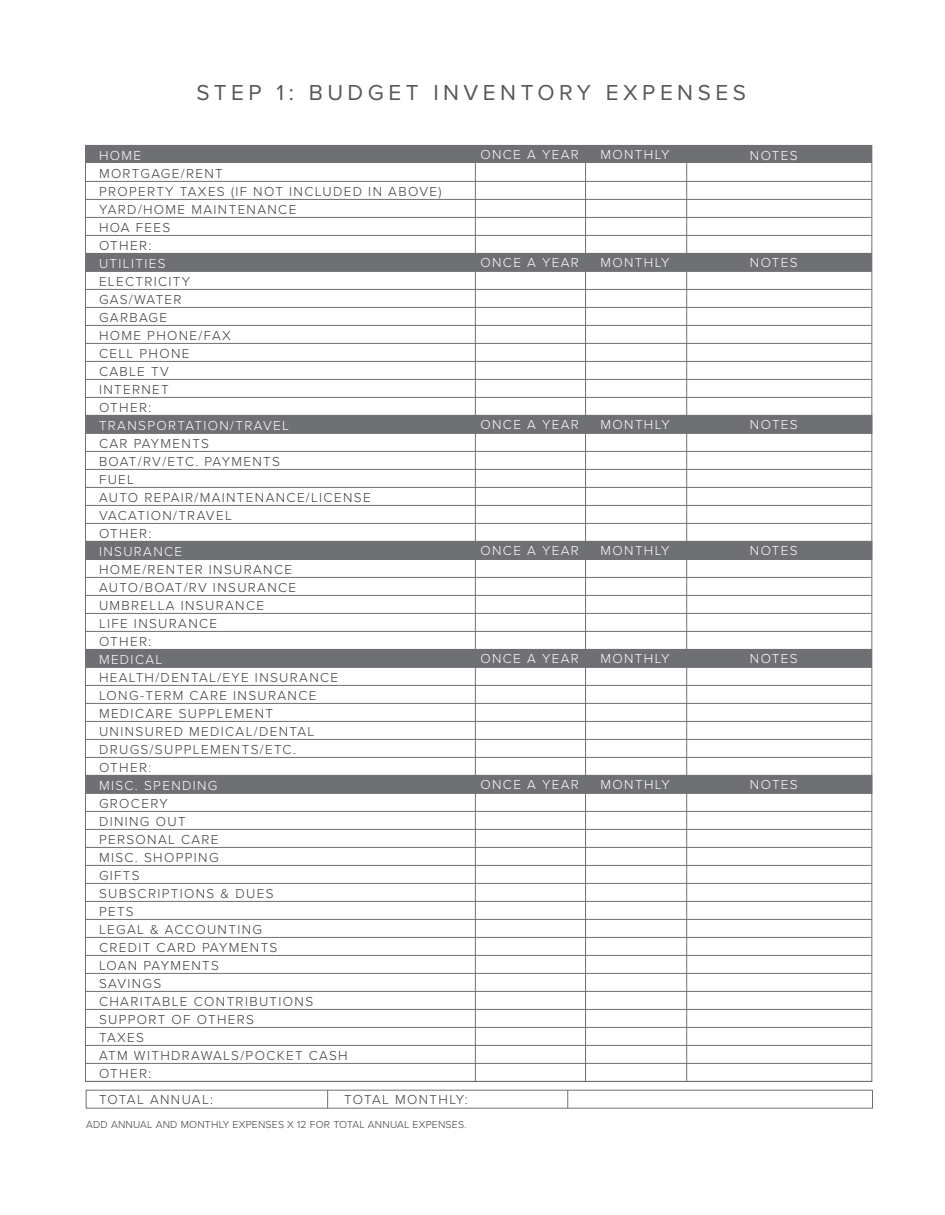
<style>
.page{position:relative;width:945px;height:1215px;background:#fff}
.page>*{position:absolute;margin:0;border:0;box-sizing:border-box;transform-origin:0 0}
.t1{font:22.5px "Proxima Nova";letter-spacing:.2em;color:#59595c}
.t2{font:300 13.5px/18px "Proxima Nova";letter-spacing:.1em;color:#3e3e3f}
.t3{font:300 13.5px "Proxima Nova";letter-spacing:.1em;color:#fff}
.t4{font:300 10.5px "Proxima Nova";letter-spacing:.02em;color:#3e3e3f}
.s1{color:#6f7073}
.s2{color:#fff}
</style>
<div class="page">
<div style="left:86px;top:253px;width:786px;height:18px;background:#6f7073"></div>
<div style="left:86px;top:415px;width:786px;height:18px;background:#6f7073"></div>
<div style="left:86px;top:541px;width:786px;height:18px;background:#6f7073"></div>
<div style="left:86px;top:775px;width:786px;height:18px;background:#6f7073"></div>
<div style="left:86px;top:145px;width:786px;height:18px;background:#6f7073"></div>
<div style="left:85px;top:415px;width:787px;height:19px;border:1px solid #6f7073"></div>
<div style="left:86px;top:649px;width:786px;height:18px;background:#6f7073"></div>
<div style="left:85px;top:775px;width:787px;height:19px;border:1px solid #6f7073"></div>
<hr style="left:86px;top:181px;width:786px;height:1px;background:#6f7073">
<hr style="left:86px;top:199px;width:786px;height:1px;background:#6f7073">
<hr style="left:86px;top:217px;width:786px;height:1px;background:#6f7073">
<hr style="left:86px;top:235px;width:786px;height:1px;background:#6f7073">
<hr style="left:86px;top:271px;width:786px;height:1px;background:#6f7073">
<hr style="left:86px;top:289px;width:786px;height:1px;background:#6f7073">
<hr style="left:86px;top:307px;width:786px;height:1px;background:#6f7073">
<hr style="left:86px;top:325px;width:786px;height:1px;background:#6f7073">
<hr style="left:86px;top:343px;width:786px;height:1px;background:#6f7073">
<hr style="left:86px;top:361px;width:786px;height:1px;background:#6f7073">
<hr style="left:86px;top:379px;width:786px;height:1px;background:#6f7073">
<hr style="left:86px;top:397px;width:786px;height:1px;background:#6f7073">
<hr style="left:86px;top:415px;width:786px;height:1px;background:#6f7073">
<hr style="left:86px;top:451px;width:786px;height:1px;background:#6f7073">
<hr style="left:86px;top:469px;width:786px;height:1px;background:#6f7073">
<hr style="left:86px;top:487px;width:786px;height:1px;background:#6f7073">
<hr style="left:86px;top:505px;width:786px;height:1px;background:#6f7073">
<hr style="left:86px;top:523px;width:786px;height:1px;background:#6f7073">
<hr style="left:86px;top:559px;width:786px;height:1px;background:#6f7073">
<hr style="left:86px;top:577px;width:786px;height:1px;background:#6f7073">
<hr style="left:86px;top:595px;width:786px;height:1px;background:#6f7073">
<hr style="left:86px;top:613px;width:786px;height:1px;background:#6f7073">
<hr style="left:86px;top:631px;width:786px;height:1px;background:#6f7073">
<hr style="left:86px;top:667px;width:786px;height:1px;background:#6f7073">
<hr style="left:86px;top:685px;width:786px;height:1px;background:#6f7073">
<hr style="left:86px;top:703px;width:786px;height:1px;background:#6f7073">
<hr style="left:86px;top:721px;width:786px;height:1px;background:#6f7073">
<hr style="left:86px;top:739px;width:786px;height:1px;background:#6f7073">
<hr style="left:86px;top:757px;width:786px;height:1px;background:#6f7073">
<hr style="left:86px;top:775px;width:786px;height:1px;background:#6f7073">
<hr style="left:86px;top:811px;width:786px;height:1px;background:#6f7073">
<hr style="left:86px;top:829px;width:786px;height:1px;background:#6f7073">
<hr style="left:86px;top:847px;width:786px;height:1px;background:#6f7073">
<hr style="left:86px;top:865px;width:786px;height:1px;background:#6f7073">
<hr style="left:86px;top:883px;width:786px;height:1px;background:#6f7073">
<hr style="left:86px;top:901px;width:786px;height:1px;background:#6f7073">
<hr style="left:86px;top:919px;width:786px;height:1px;background:#6f7073">
<hr style="left:86px;top:937px;width:786px;height:1px;background:#6f7073">
<hr style="left:86px;top:955px;width:786px;height:1px;background:#6f7073">
<hr style="left:86px;top:973px;width:786px;height:1px;background:#6f7073">
<hr style="left:86px;top:991px;width:786px;height:1px;background:#6f7073">
<hr style="left:86px;top:1009px;width:786px;height:1px;background:#6f7073">
<hr style="left:86px;top:1027px;width:786px;height:1px;background:#6f7073">
<hr style="left:86px;top:1045px;width:786px;height:1px;background:#6f7073">
<hr style="left:86px;top:1063px;width:786px;height:1px;background:#6f7073">
<hr style="left:475px;top:145px;width:1px;height:936px;background:#6f7073">
<hr style="left:585px;top:145px;width:1px;height:936px;background:#6f7073">
<hr style="left:686px;top:145px;width:1px;height:936px;background:#6f7073">
<svg style="left:327px;top:1092px;width:1px;height:15px"></svg>
<svg style="left:567px;top:1092px;width:1px;height:15px"></svg>
<div style="left:86px;top:1090px;width:787px;height:19px;border:1px solid #6f7073"></div>
<h1 class="t1" style="left:196px;top:75px;width:551px">STEP 1: BUDGET INVENTORY EXPENSES</h1>
<p class="t3" style="left:99px;top:145px;width:44px">HOME</p>
<p class="t2" style="left:99px;top:164px;width:344px">MORTGAGE/RENT<br>PROPERTY TAXES (IF NOT INCLUDED IN ABOVE)<br>YARD/HOME MAINTENANCE<br>HOA FEES<br>OTHER:</p>
<p class="t3" style="left:99px;top:253px;width:68px">UTILITIES</p>
<p class="t2" style="left:99px;top:272px;width:133px">ELECTRICITY<br>GAS/WATER<br>GARBAGE<br>HOME PHONE/FAX<br>CELL PHONE<br>CABLE TV<br>INTERNET<br>OTHER:</p>
<p class="t3" style="left:99px;top:415px;width:191px">TRANSPORTATION/TRAVEL</p>
<p class="t2" style="left:99px;top:434px;width:273px">CAR PAYMENTS<br>BOAT/RV/ETC. PAYMENTS<br>FUEL<br>AUTO REPAIR/MAINTENANCE/LICENSE<br>VACATION/TRAVEL<br>OTHER:</p>
<p class="t3" style="left:99px;top:541px;width:85px">INSURANCE</p>
<p class="t2" style="left:99px;top:560px;width:199px">HOME/RENTER INSURANCE<br>AUTO/BOAT/RV INSURANCE<br>UMBRELLA INSURANCE<br>LIFE INSURANCE<br>OTHER:</p>
<p class="t3" style="left:99px;top:649px;width:65px">MEDICAL</p>
<p class="t2" style="left:99px;top:668px;width:241px">HEALTH/DENTAL/EYE INSURANCE<br>LONG-TERM CARE INSURANCE<br>MEDICARE SUPPLEMENT<br>UNINSURED MEDICAL/DENTAL<br>DRUGS/SUPPLEMENTS/ETC.<br>OTHER<span class="s1">:<br></span><span class="s2">MISC. SPENDING</span></p>
<p class="t2" style="left:99px;top:794px;width:250px">GROCERY<br>DINING OUT<br>PERSONAL CARE<br>MISC. SHOPPING<br>GIFTS<br>SUBSCRIPTIONS &amp; DUES<br>PETS<br>LEGAL &amp; ACCOUNTING<br>CREDIT CARD PAYMENTS<br>LOAN PAYMENTS<br>SAVINGS<br>CHARITABLE CONTRIBUTIONS<br>SUPPORT OF OTHERS<br>TAXES<br>ATM WITHDRAWALS/POCKET CASH<br>OTHER:</p>
<p class="t2" style="left:99px;top:1089px;width:116px">TOTAL ANNUAL:</p>
<p class="t2" style="left:344px;top:1089px;width:125px">TOTAL MONTHLY:</p>
<p class="t4" style="left:86px;top:1117px;width:382px">ADD ANNUAL AND MONTHLY EXPENSES X 12 FOR TOTAL ANNUAL EXPENSES.</p>
<p class="t3" style="left:480px;top:145px;width:100px">ONCE A YEAR</p>
<p class="t3" style="left:601px;top:145px;width:71px">MONTHLY</p>
<p class="t3" style="left:750px;top:145px;width:49px">NOTES</p>
<p class="t3" style="left:480px;top:252px;width:100px">ONCE A YEAR</p>
<p class="t3" style="left:601px;top:252px;width:71px">MONTHLY</p>
<p class="t3" style="left:750px;top:253px;width:49px">NOTES</p>
<p class="t3" style="left:480px;top:414px;width:100px">ONCE A YEAR</p>
<p class="t3" style="left:601px;top:414px;width:71px">MONTHLY</p>
<p class="t3" style="left:750px;top:414px;width:49px">NOTES</p>
<p class="t3" style="left:480px;top:540px;width:100px">ONCE A YEAR</p>
<p class="t3" style="left:601px;top:540px;width:71px">MONTHLY</p>
<p class="t3" style="left:750px;top:540px;width:49px">NOTES</p>
<p class="t3" style="left:480px;top:648px;width:100px">ONCE A YEAR</p>
<p class="t3" style="left:601px;top:648px;width:71px">MONTHLY</p>
<p class="t3" style="left:750px;top:648px;width:49px">NOTES</p>
<p class="t3" style="left:481px;top:774px;width:100px">ONCE A YEAR</p>
<p class="t3" style="left:601px;top:774px;width:71px">MONTHLY</p>
<p class="t3" style="left:750px;top:774px;width:49px">NOTES</p>
</div>
